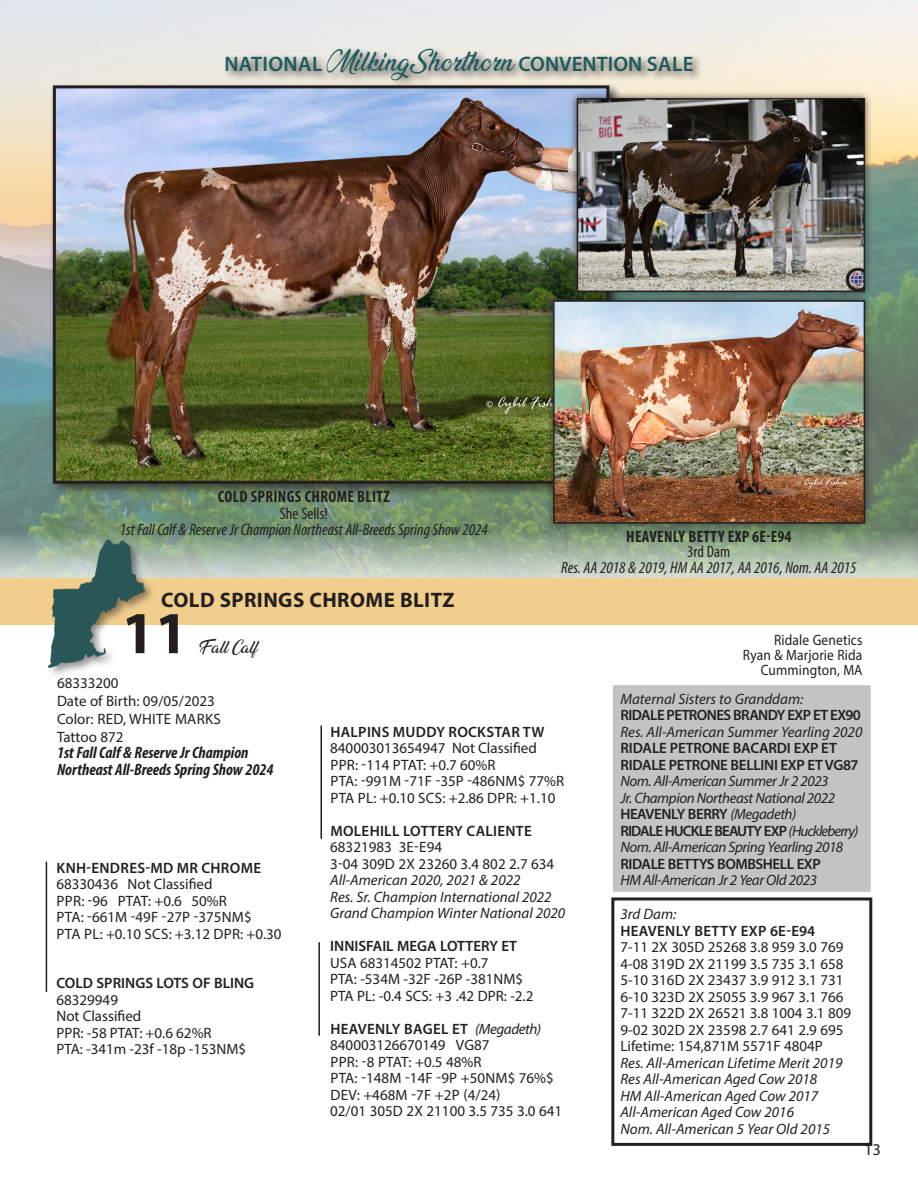
<style>
.page{position:relative;width:918px;height:1188px;background:#fff}
.page>*{position:absolute;margin:0;border:0;box-sizing:border-box;transform-origin:0 0}
.t1{font:700 60px "Myriad Pro";color:#231f20}
.t2{font:600 21px "Myriad Pro";color:#1c5a5c}
.t3{font:700 21px "Myriad Pro";letter-spacing:.02em;color:#231f20}
.t4{font:italic condensed 16.5px "Myriad Pro";color:#231f20}
.t5{font:italic 700 condensed 16.5px/16.5px "Myriad Pro";color:#231f20}
.t6{font:700 condensed 16.5px "Myriad Pro";letter-spacing:.02em;color:#231f20}
.t7{font:condensed 16.5px "Myriad Pro";color:#231f20}
.t8{font:16.5px "Myriad Pro";color:#231f20}
.t9{font:15px "Myriad Pro";color:#231f20}
.t10{font:italic 15px "Myriad Pro";color:#231f20}
.t11{font:italic 15px "Myriad Pro";letter-spacing:-.03em;color:#231f20}
.t12{font:600 15px "Myriad Pro";letter-spacing:.02em;color:#231f20}
.t13{font:600 15px "Myriad Pro";letter-spacing:-.01em;color:#231f20}
.t14{font:15px "Myriad Pro";letter-spacing:.02em;color:#231f20}
.t15{font:600 15px "Myriad Pro";letter-spacing:-.03em;color:#231f20}
.t16{font:15px "Myriad Pro";color:#231f20;scale:.9 1}
.t17{font:600 15px "Myriad Pro";letter-spacing:-.06em;color:#231f20}
.t18{font:600 15px "Myriad Pro";letter-spacing:-.04em;color:#231f20}
.t19{font:15px "Ananda";color:#231f20}
.s1{font-family:"Ananda";font-weight:400;font-size:24px}
.s2{font-weight:400;font-style:italic}
</style>
<div class="page">
<img style="left:0;top:0;width:918px;height:578px">
<div style="left:0;top:578px;width:918px;height:47px;background:#f1ce8c"></div>
<div style="left:46px;top:538px;width:110px;height:141px;background:#231f20;opacity:.51"></div>
<img style="left:45px;top:540px;width:102px;height:127px">
<hr style="left:46px;top:862px;width:1px;height:130px;background:#231f20">
<hr style="left:321px;top:726px;width:1px;height:113px;background:#231f20">
<hr style="left:318px;top:942px;width:2px;height:94px;background:#231f20">
<div style="left:49px;top:82px;width:573px;height:415px;background:#231f20;opacity:.75"></div>
<img style="left:57px;top:89px;width:511px;height:391px">
<div style="left:545px;top:292px;width:328px;height:240px;background:#231f20;opacity:.75"></div>
<img style="left:556px;top:303px;width:306px;height:218px">
<div style="left:553px;top:300px;width:312px;height:224px;border:2px solid #231f20"></div>
<div style="left:568px;top:90px;width:305px;height:210px;background:#231f20;opacity:.75"></div>
<img style="left:580px;top:101px;width:282px;height:188px">
<div style="left:577px;top:98px;width:288px;height:194px;border:2px solid #231f20"></div>
<div style="left:223px;top:46px;width:482px;height:45px;background:#231f20;opacity:.75"></div>
<div style="left:611px;top:897px;width:261px;height:249px;border:3px solid #231f20"></div>
<div style="left:612px;top:684px;width:260px;height:209px;background:#c4c3c3"></div>
<div style="left:611px;top:684px;width:261px;height:209px;border:2px solid #fff"></div>
<p class="t2" style="left:224px;top:50px;width:471px">NATIONAL <span class="s1">MilkingShorthorn</span> CONVENTION SALE</p>
<p class="t6" style="left:218px;top:486px;width:173px">COLD SPRINGS CHROME BLITZ</p>
<p class="t7" style="left:280px;top:503px;width:49px">She Sells!</p>
<p class="t4" style="left:120px;top:520px;width:370px">1st Fall Calf &amp; Reserve Jr Champion Northeast All-Breeds Spring Show 2024</p>
<p class="t6" style="left:626px;top:526px;width:167px">HEAVENLY BETTY EXP 6E-E94</p>
<p class="t7" style="left:687px;top:541px;width:45px">3rd Dam</p>
<p class="t4" style="left:561px;top:558px;width:297px">Res. AA 2018 &amp; 2019, HM AA 2017, AA 2016, Nom. AA 2015</p>
<p class="t3" style="left:161px;top:586px;width:295px">COLD SPRINGS CHROME BLITZ</p>
<p class="t1" style="left:122px;top:594px;width:68px">11</p>
<p class="t19" style="left:200px;top:639px;width:59px">Fall Calf</p>
<p class="t9" style="left:57px;top:673px;width:63px">68333200</p>
<p class="t9" style="left:57px;top:691px;width:159px">Date of Birth: 09/05/2023</p>
<p class="t14" style="left:57px;top:709px;width:165px">Color: RED, WHITE MARKS</p>
<p class="t9" style="left:57px;top:727px;width:68px">Tattoo 872</p>
<p class="t5" style="left:57px;top:744px;width:218px">1st Fall Calf &amp; Reserve Jr Champion<br>Northeast All-Breeds Spring Show 2024</p>
<p class="t12" style="left:57px;top:858px;width:206px">KNH-ENDRES-MD MR CHROME</p>
<p class="t9" style="left:56px;top:875px;width:158px">68330436 Not Classified</p>
<p class="t9" style="left:57px;top:892px;width:172px">PPR: -96 PTAT: +0.6 50%R</p>
<p class="t9" style="left:57px;top:908px;width:197px">PTA: -661M -49F -27P -375NM$</p>
<p class="t14" style="left:57px;top:925px;width:227px">PTA PL: +0.10 SCS: +3.12 DPR: +0.30</p>
<p class="t13" style="left:56px;top:974px;width:199px">COLD SPRINGS LOTS OF BLING</p>
<p class="t9" style="left:56px;top:991px;width:63px">68329949</p>
<p class="t9" style="left:56px;top:1007px;width:86px">Not Classified</p>
<p class="t9" style="left:56px;top:1024px;width:157px">PPR: -58 PTAT: +0.6 62%R</p>
<p class="t9" style="left:56px;top:1040px;width:191px">PTA: -341m -23f -18p -153NM$</p>
<p class="t12" style="left:330px;top:722px;width:216px">HALPINS MUDDY ROCKSTAR TW</p>
<p class="t9" style="left:330px;top:739px;width:208px">840003013654947 Not Classified</p>
<p class="t9" style="left:330px;top:755px;width:167px">PPR: -114 PTAT: +0.7 60%R</p>
<p class="t9" style="left:330px;top:772px;width:235px">PTA: -991M -71F -35P -486NM$ 77%R</p>
<p class="t14" style="left:330px;top:788px;width:227px">PTA PL: +0.10 SCS: +2.86 DPR: +1.10</p>
<p class="t12" style="left:330px;top:821px;width:203px">MOLEHILL LOTTERY CALIENTE</p>
<p class="t9" style="left:330px;top:838px;width:113px">68321983 3E-E94</p>
<p class="t9" style="left:330px;top:854px;width:226px">3-04 309D 2X 23260 3.4 802 2.7 634</p>
<p class="t10" style="left:330px;top:871px;width:192px">All-American 2020, 2021 &amp; 2022</p>
<p class="t10" style="left:330px;top:887px;width:223px">Res. Sr. Champion International 2022</p>
<p class="t10" style="left:330px;top:904px;width:237px">Grand Champion Winter National 2020</p>
<p class="t13" style="left:330px;top:937px;width:188px">INNISFAIL MEGA LOTTERY ET</p>
<p class="t9" style="left:330px;top:953px;width:160px">USA 68314502 PTAT: +0.7</p>
<p class="t9" style="left:330px;top:970px;width:194px">PTA: -534M -32F -26P -381NM$</p>
<p class="t9" style="left:330px;top:986px;width:205px">PTA PL: -0.4 SCS: +3 .42 DPR: -2.2</p>
<p class="t12" style="left:330px;top:1019px;width:212px">HEAVENLY BAGEL ET <span class="s2">(Megadeth)</span></p>
<p class="t9" style="left:330px;top:1036px;width:161px">840003126670149 VG87</p>
<p class="t9" style="left:330px;top:1052px;width:153px">PPR: -8 PTAT: +0.5 48%R</p>
<p class="t9" style="left:330px;top:1069px;width:225px">PTA: -148M -14F -9P +50NM$ 76%$</p>
<p class="t9" style="left:330px;top:1085px;width:172px">DEV: +468M -7F +2P (4/24)</p>
<p class="t9" style="left:330px;top:1102px;width:233px">02/01 305D 2X 21100 3.5 735 3.0 641</p>
<p class="t16" style="left:774px;top:630px;width:100px">Ridale Genetics</p>
<p class="t16" style="left:743px;top:645px;width:134px">Ryan &amp; Marjorie Rida</p>
<p class="t16" style="left:761px;top:660px;width:115px">Cummington, MA</p>
<p class="t10" style="left:620px;top:690px;width:184px">Maternal Sisters to Granddam:</p>
<p class="t18" style="left:621px;top:706px;width:242px">RIDALE PETRONES BRANDY EXP ET EX90</p>
<p class="t10" style="left:620px;top:723px;width:244px">Res. All-American Summer Yearling 2020</p>
<p class="t13" style="left:621px;top:739px;width:218px">RIDALE PETRONE BACARDI EXP ET</p>
<p class="t13" style="left:621px;top:755px;width:239px">RIDALE PETRONE BELLINI EXP ET VG87</p>
<p class="t11" style="left:620px;top:772px;width:210px">Nom. All-American Summer Jr 2 2023</p>
<p class="t11" style="left:620px;top:789px;width:216px">Jr. Champion Northeast National 2022</p>
<p class="t15" style="left:620px;top:805px;width:178px">HEAVENLY BERRY <span class="s2">(Megadeth)</span></p>
<p class="t17" style="left:620px;top:821px;width:239px">RIDALE HUCKLE BEAUTY EXP <span class="s2">(Huckleberry)</span></p>
<p class="t11" style="left:620px;top:838px;width:224px">Nom. All-American Spring Yearling 2018</p>
<p class="t15" style="left:620px;top:854px;width:202px">RIDALE BETTYS BOMBSHELL EXP</p>
<p class="t11" style="left:620px;top:871px;width:198px">HM All-American Jr 2 Year Old 2023</p>
<p class="t10" style="left:620px;top:905px;width:57px">3rd Dam:</p>
<p class="t12" style="left:621px;top:921px;width:196px">HEAVENLY BETTY EXP 6E-E94</p>
<p class="t9" style="left:620px;top:938px;width:225px">7-11 2X 305D 25268 3.8 959 3.0 769</p>
<p class="t9" style="left:620px;top:955px;width:225px">4-08 319D 2X 21199 3.5 735 3.1 658</p>
<p class="t9" style="left:620px;top:971px;width:225px">5-10 316D 2X 23437 3.9 912 3.1 731</p>
<p class="t9" style="left:620px;top:988px;width:225px">6-10 323D 2X 25055 3.9 967 3.1 766</p>
<p class="t9" style="left:620px;top:1004px;width:232px">7-11 322D 2X 26521 3.8 1004 3.1 809</p>
<p class="t9" style="left:620px;top:1021px;width:225px">9-02 302D 2X 23598 2.7 641 2.9 695</p>
<p class="t9" style="left:620px;top:1037px;width:204px">Lifetime: 154,871M 5571F 4804P</p>
<p class="t10" style="left:620px;top:1054px;width:224px">Res. All-American Lifetime Merit 2019</p>
<p class="t10" style="left:620px;top:1070px;width:198px">Res All-American Aged Cow 2018</p>
<p class="t10" style="left:620px;top:1087px;width:199px">HM All-American Aged Cow 2017</p>
<p class="t10" style="left:620px;top:1103px;width:175px">All-American Aged Cow 2016</p>
<p class="t10" style="left:620px;top:1120px;width:211px">Nom. All-American 5 Year Old 2015</p>
<p class="t8" style="left:864px;top:1139px;width:18px">13</p>
</div>
